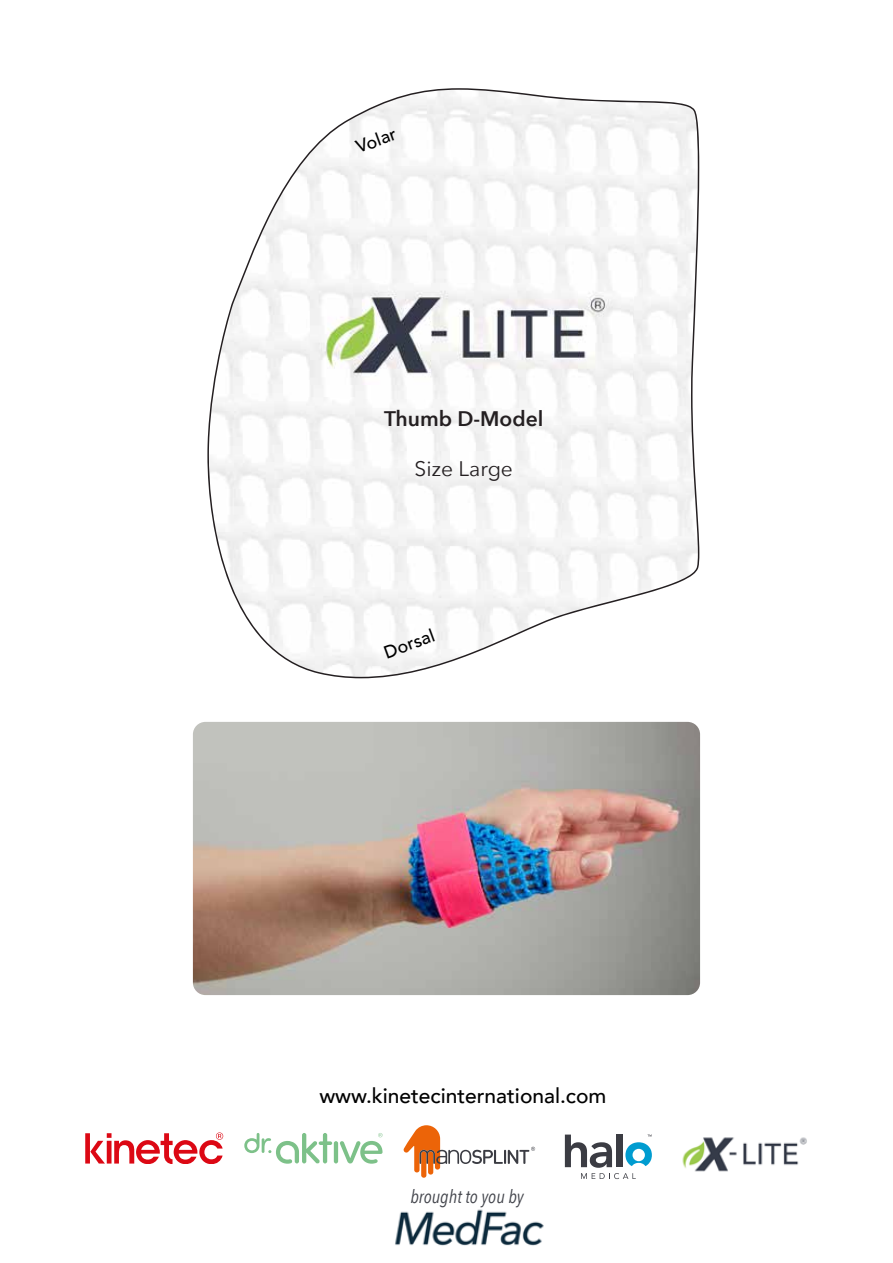
<style>
.page{position:relative;width:893px;height:1263px;background:#fff}
.page>*{position:absolute;margin:0;border:0;box-sizing:border-box;transform-origin:0 0}
.t1{font:500 21px "Avenir";color:#000}
.t2{font:600 21px "Avenir Next";color:#241f21}
.t3{font:21px "Avenir Next";color:#241f21}
.t4{font:italic 18.45px "Avenir Next Condensed";color:#43454c}
.t5{font:500 18px "Avenir";color:#000}
</style>
<div class="page">
<svg style="left:207px;top:88px;width:492px;height:590px"></svg>
<img style="left:311px;top:283px;width:321px;height:101px">
<svg style="left:85px;top:1133px;width:138px;height:31px"></svg>
<hr style="left:334px;top:1141px;width:4px;height:22px;background:#7dc189;border-radius:2px">
<svg style="left:244px;top:1133px;width:88px;height:31px"></svg>
<svg style="left:340px;top:1133px;width:42px;height:31px"></svg>
<div style="left:421px;top:1151px;width:5px;height:27px;background:#ec6408;border-radius:3px"></div>
<div style="left:428px;top:1151px;width:5px;height:23px;background:#ec6408;border-radius:3px"></div>
<svg style="left:404px;top:1125px;width:131px;height:47px"></svg>
<svg style="left:565px;top:1134px;width:87px;height:45px"></svg>
<img style="left:682px;top:1137px;width:125px;height:35px">
<img style="left:395px;top:1209px;width:149px;height:37px">
<img style="left:193px;top:722px;width:507px;height:273px">
<p class="t5" style="left:351px;top:133px;width:43px;rotate:-20deg">Volar</p>
<p class="t2" style="left:384px;top:401px;width:161px">Thumb D-Model</p>
<p class="t3" style="left:415px;top:451px;width:100px">Size Large</p>
<p class="t5" style="left:379px;top:638px;width:54px;rotate:-20deg">Dorsal</p>
<p class="t1" style="left:319px;top:1078px;width:289px">www.kinetecinternational.com</p>
<p class="t4" style="left:410px;top:1186px;width:115px">brought to you by</p>
</div>
